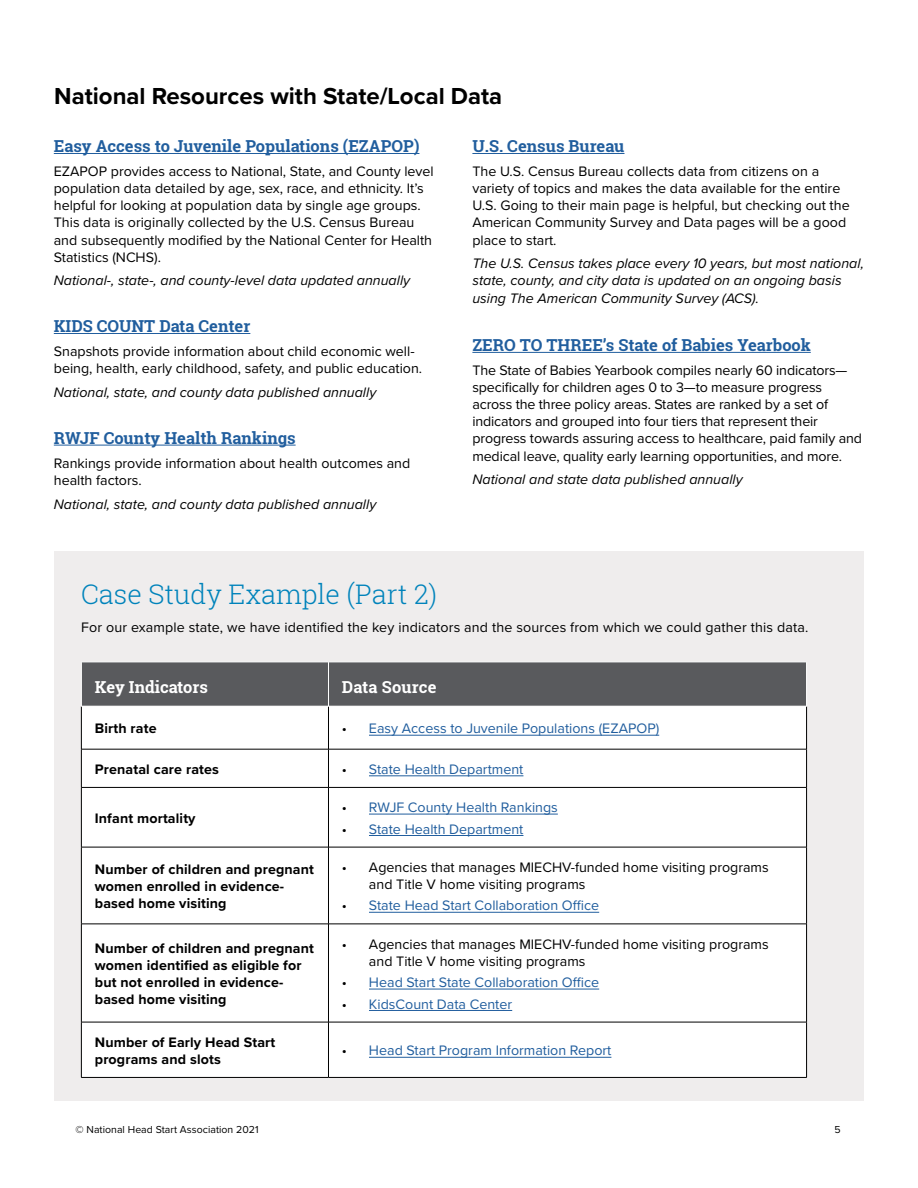
<style>
.page{position:relative;width:918px;height:1188px;background:#fff}
.page>*{position:absolute;margin:0;border:0;box-sizing:border-box;transform-origin:0 0}
.t1{font:300 27px "Roboto Slab";color:#0083bb}
.t2{font:700 24px "Proxima Nova";color:#000}
.t3{font:700 16.5px "Roboto Slab";color:#215e9e}
.t4{font:700 16.5px "Roboto Slab";color:#fff}
.t5{font:14.25px/17.1px "Proxima Nova";color:#000}
.t6{font:italic 14.25px/17.1px "Proxima Nova";color:#000}
.t7{font:700 14.25px/17.1px "Proxima Nova";letter-spacing:.01em;color:#000}
.t8{font:14.25px "Proxima Nova";color:#215e9e}
.t9{font:10.5px "Proxima Nova";letter-spacing:.005em;color:#000}
.s1{color:#000}
</style>
<div class="page">
<hr style="left:54px;top:153px;width:365px;height:1px;background:#215e9e">
<hr style="left:54px;top:333px;width:196px;height:1px;background:#215e9e">
<hr style="left:54px;top:445px;width:242px;height:1px;background:#215e9e">
<hr style="left:472px;top:153px;width:153px;height:1px;background:#215e9e">
<hr style="left:472px;top:352px;width:339px;height:1px;background:#215e9e">
<div style="left:54px;top:551px;width:810px;height:550px;background:#efeded"></div>
<div style="left:82px;top:663px;width:724px;height:43px;background:#595a5d"></div>
<div style="left:82px;top:707px;width:724px;height:369px;background:#fff"></div>
<hr style="left:81px;top:706px;width:1px;height:43px;background:#000">
<hr style="left:328px;top:706px;width:1px;height:43px;background:#000">
<hr style="left:806px;top:706px;width:1px;height:43px;background:#000">
<hr style="left:81px;top:749px;width:247px;height:1px;background:#000">
<hr style="left:81px;top:749px;width:1px;height:38px;background:#000">
<hr style="left:328px;top:749px;width:479px;height:1px;background:#000">
<hr style="left:328px;top:749px;width:1px;height:38px;background:#000">
<hr style="left:806px;top:749px;width:1px;height:38px;background:#000">
<hr style="left:81px;top:787px;width:247px;height:1px;background:#000">
<hr style="left:81px;top:788px;width:1px;height:59px;background:#000">
<hr style="left:328px;top:787px;width:479px;height:1px;background:#000">
<hr style="left:328px;top:788px;width:1px;height:59px;background:#000">
<hr style="left:806px;top:788px;width:1px;height:59px;background:#000">
<hr style="left:81px;top:847px;width:247px;height:1px;background:#000">
<hr style="left:81px;top:847px;width:1px;height:77px;background:#000">
<hr style="left:328px;top:847px;width:479px;height:1px;background:#000">
<hr style="left:328px;top:847px;width:1px;height:77px;background:#000">
<hr style="left:806px;top:847px;width:1px;height:77px;background:#000">
<hr style="left:81px;top:924px;width:247px;height:1px;background:#000">
<hr style="left:81px;top:924px;width:1px;height:98px;background:#000">
<hr style="left:328px;top:924px;width:479px;height:1px;background:#000">
<hr style="left:328px;top:924px;width:1px;height:98px;background:#000">
<hr style="left:806px;top:924px;width:1px;height:98px;background:#000">
<hr style="left:81px;top:1022px;width:247px;height:1px;background:#000">
<hr style="left:81px;top:1022px;width:1px;height:55px;background:#000">
<hr style="left:328px;top:1022px;width:479px;height:1px;background:#000">
<hr style="left:328px;top:1022px;width:1px;height:55px;background:#000">
<hr style="left:806px;top:1022px;width:1px;height:55px;background:#000">
<hr style="left:81px;top:1077px;width:247px;height:1px;background:#000">
<hr style="left:328px;top:1077px;width:479px;height:1px;background:#000">
<hr style="left:81px;top:662px;width:247px;height:1px;background:#fff">
<hr style="left:81px;top:662px;width:1px;height:44px;background:#fff">
<hr style="left:328px;top:662px;width:479px;height:1px;background:#fff">
<hr style="left:328px;top:662px;width:1px;height:44px;background:#fff">
<hr style="left:806px;top:662px;width:1px;height:44px;background:#fff">
<hr style="left:81px;top:706px;width:247px;height:1px;background:#fff">
<hr style="left:328px;top:706px;width:479px;height:1px;background:#fff">
<hr style="left:369px;top:735px;width:290px;height:1px;background:#215e9e">
<hr style="left:369px;top:776px;width:154px;height:1px;background:#215e9e">
<hr style="left:369px;top:814px;width:189px;height:1px;background:#215e9e">
<hr style="left:369px;top:835px;width:154px;height:1px;background:#215e9e">
<hr style="left:369px;top:912px;width:230px;height:1px;background:#215e9e">
<hr style="left:369px;top:989px;width:230px;height:1px;background:#215e9e">
<hr style="left:369px;top:1010px;width:143px;height:1px;background:#215e9e">
<hr style="left:369px;top:1057px;width:242px;height:1px;background:#215e9e">
<h2 class="t2" style="left:54px;top:78px;width:450px">National Resources with State/Local Data</h2>
<p class="t3" style="left:54px;top:135px;width:367px">Easy Access to Juvenile Populations (EZAPOP)</p>
<p class="t5" style="left:54px;top:163px;width:382px">EZAPOP provides access to National, State, and County level population data detailed by age, sex, race, and ethnicity. It’s helpful for looking at population data by single age groups.<br>This data is originally collected by the U.S. Census Bureau and subsequently modified by the National Center for Health Statistics (NCHS).</p>
<p class="t6" style="left:54px;top:272px;width:358px">National-, state-, and county-level data updated annually</p>
<p class="t3" style="left:54px;top:315px;width:198px">KIDS COUNT Data Center</p>
<p class="t5" style="left:54px;top:343px;width:370px">Snapshots provide information about child economic well&shy;being, health, early childhood, safety, and public education.</p>
<p class="t6" style="left:54px;top:383px;width:324px">National, state, and county data published annually</p>
<p class="t3" style="left:54px;top:427px;width:243px">RWJF County Health Rankings</p>
<p class="t5" style="left:54px;top:455px;width:358px">Rankings provide information about health outcomes and health factors.</p>
<p class="t6" style="left:54px;top:495px;width:324px">National, state, and county data published annually</p>
<p class="t3" style="left:472px;top:135px;width:154px">U.S. Census Bureau</p>
<p class="t5" style="left:472px;top:163px;width:379px">The U.S. Census Bureau collects data from citizens on a variety of topics and makes the data available for the entire U.S. Going to their main page is helpful, but checking out the American Community Survey and Data pages will be a good place to start.</p>
<p class="t6" style="left:472px;top:254px;width:393px">The U.S. Census takes place every 10 years, but most national, state, county, and city data is updated on an ongoing basis using The American Community Survey (ACS).</p>
<p class="t3" style="left:472px;top:334px;width:340px">ZERO TO THREE’s State of Babies Yearbook</p>
<p class="t5" style="left:472px;top:362px;width:391px">The State of Babies Yearbook compiles nearly 60 indicators— specifically for children ages 0 to 3—to measure progress across the three policy areas. States are ranked by a set of indicators and grouped into four tiers that represent their progress towards assuring access to healthcare, paid family and medical leave, quality early learning opportunities, and more.</p>
<p class="t6" style="left:472px;top:470px;width:272px">National and state data published annually</p>
<h1 class="t1" style="left:81px;top:576px;width:357px">Case Study Example (Part 2)</h1>
<p class="t5" style="left:81px;top:619px;width:729px">For our example state, we have identified the key indicators and the sources from which we could gather this data.</p>
<p class="t4" style="left:95px;top:675px;width:115px">Key Indicators</p>
<p class="t4" style="left:342px;top:675px;width:96px">Data Source</p>
<p class="t7" style="left:95px;top:720px;width:63px">Birth rate</p>
<p class="t8" style="left:342px;top:720px;width:319px"><span class="s1">•</span> Easy Access to Juvenile Populations (EZAPOP)</p>
<p class="t7" style="left:95px;top:760px;width:126px">Prenatal care rates</p>
<p class="t8" style="left:342px;top:761px;width:183px"><span class="s1">•</span> State Health Department</p>
<p class="t7" style="left:95px;top:809px;width:102px">Infant mortality</p>
<p class="t8" style="left:342px;top:799px;width:217px"><span class="s1">•</span> RWJF County Health Rankings</p>
<p class="t8" style="left:342px;top:820px;width:183px"><span class="s1">•</span> State Health Department</p>
<p class="t7" style="left:95px;top:860px;width:221px">Number of children and pregnant women enrolled in evidence&shy;based home visiting</p>
<p class="t5" style="left:369px;top:859px;width:401px;text-indent:-27px">• Agencies that manages MIECHV-funded home visiting programs and Title V home visiting programs</p>
<p class="t8" style="left:342px;top:897px;width:259px"><span class="s1">•</span> State Head Start Collaboration Office</p>
<p class="t7" style="left:95px;top:939px;width:221px">Number of children and pregnant women identified as eligible for but not enrolled in evidence&shy;based home visiting</p>
<p class="t5" style="left:369px;top:936px;width:401px;text-indent:-27px">• Agencies that manages MIECHV-funded home visiting programs and Title V home visiting programs</p>
<p class="t8" style="left:342px;top:974px;width:259px"><span class="s1">•</span> Head Start State Collaboration Office</p>
<p class="t8" style="left:342px;top:995px;width:172px"><span class="s1">•</span> KidsCount Data Center</p>
<p class="t7" style="left:95px;top:1033px;width:182px">Number of Early Head Start programs and slots</p>
<p class="t8" style="left:342px;top:1042px;width:271px"><span class="s1">•</span> Head Start Program Information Report</p>
<p class="t9" style="left:76px;top:1124px;width:185px">© National Head Start Association 2021</p>
<p class="t9" style="left:835px;top:1124px;width:8px">5</p>
</div>
